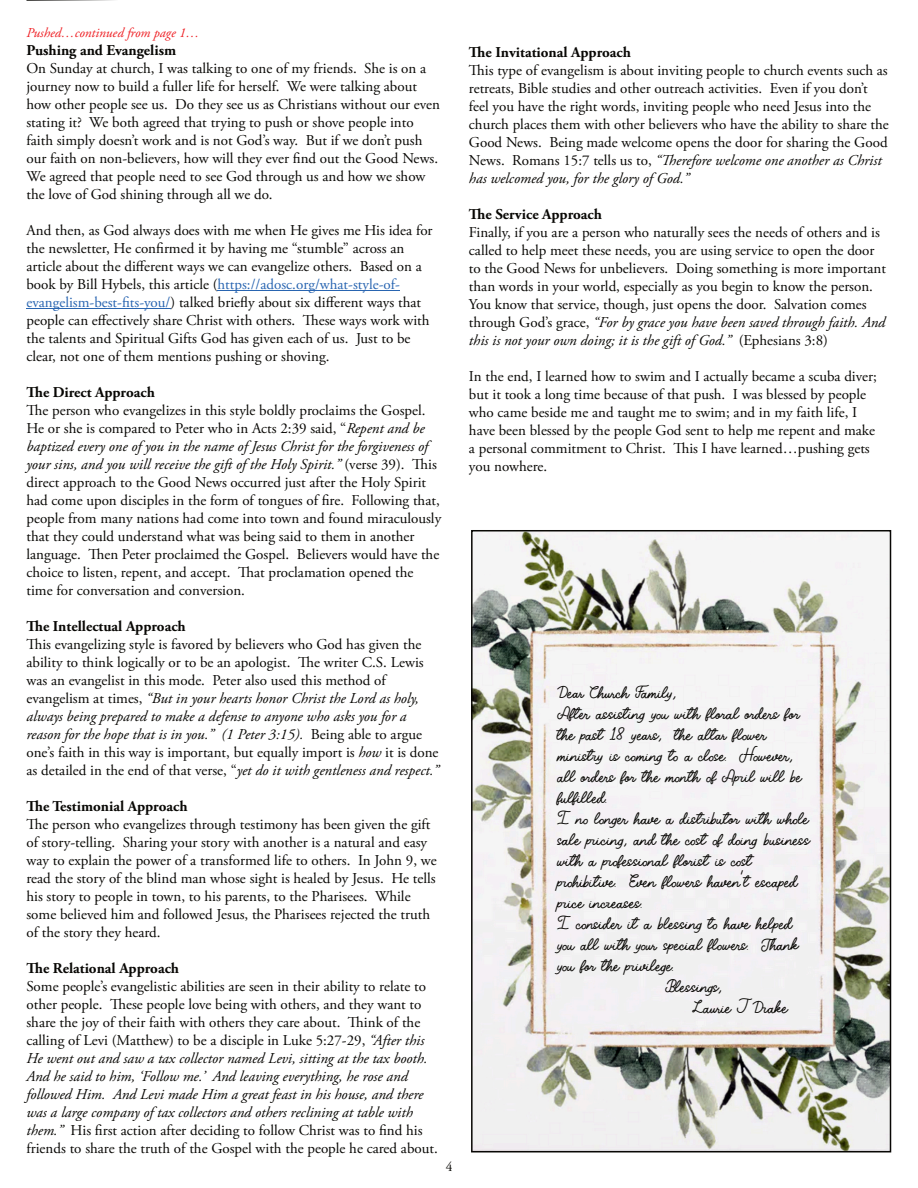
<style>
.page{position:relative;width:918px;height:1188px;background:#fff}
.page>*{position:absolute;margin:0;border:0;box-sizing:border-box;transform-origin:0 0}
.t1{font:21px "Friendsofthe Farmer Script Font";color:#080704}
.t2{font:15px/18px "Adobe Garamond Pro";color:#080704}
.t3{font:700 15px "Adobe Garamond Pro";color:#080704}
.t4{font:italic 13.5px "Adobe Garamond Pro";color:#ee1e23}
.t5{font:13.5px "Adobe Garamond Pro";color:#080704}
.s1{color:#2965b1}
.s2{font-style:italic}
</style>
<div class="page">
<img style="left:474px;top:533px;width:414px;height:616px">
<div style="left:471px;top:530px;width:420px;height:622px;border:2px solid #080704"></div>
<svg style="left:26px;top:0;width:88px;height:1px"></svg>
<hr style="left:218px;top:290px;width:182px;height:1px;background:#2965b1">
<hr style="left:26px;top:308px;width:144px;height:1px;background:#2965b1">
<p class="t4" style="left:26px;top:27px;width:174px">Pushed…continued from page 1…</p>
<p class="t3" style="left:26px;top:44px;width:151px">Pushing and Evangelism</p>
<p class="t2" style="left:26px;top:61px;width:415px">On Sunday at church, I was talking to one of my friends. She is on a journey now to build a fuller life for herself. We were talking about how other people see us. Do they see us as Christians without our even stating it? We both agreed that trying to push or shove people into faith simply doesn’t work and is not God’s way. But if we don’t push our faith on non-believers, how will they ever find out the Good News.<br>We agreed that people need to see God through us and how we show the love of God shining through all we do.</p>
<p class="t2" style="left:26px;top:223px;width:408px">And then, as God always does with me when He gives me His idea for the newsletter, He confirmed it by having me “stumble” across an article about the different ways we can evangelize others. Based on a book by Bill Hybels, this article (<span class="s1">https://adosc.org/what-style-of&shy;evangelism-best-fits-you/</span>) talked briefly about six different ways that people can effectively share Christ with others. These ways work with the talents and Spiritual Gifts God has given each of us. Just to be clear, not one of them mentions pushing or shoving.</p>
<p class="t3" style="left:26px;top:386px;width:130px">The Direct Approach</p>
<p class="t2" style="left:26px;top:403px;width:416px">The person who evangelizes in this style boldly proclaims the Gospel.<br>He or she is compared to Peter who in Acts 2:39 said, “<span class="s2">Repent and be baptized every one of you in the name of Jesus Christ for the forgiveness of your sins, and you will receive the gift of the Holy Spirit.”</span> (verse 39). This direct approach to the Good News occurred just after the Holy Spirit had come upon disciples in the form of tongues of fire. Following that, people from many nations had come into town and found miraculously that they could understand what was being said to them in another language. Then Peter proclaimed the Gospel. Believers would have the choice to listen, repent, and accept. That proclamation opened the time for conversation and conversion.</p>
<p class="t3" style="left:26px;top:620px;width:161px">The Intellectual Approach</p>
<p class="t2" style="left:26px;top:637px;width:414px">This evangelizing style is favored by believers who God has given the ability to think logically or to be an apologist. The writer C.S. Lewis was an evangelist in this mode. Peter also used this method of evangelism at times, <span class="s2">“But in your hearts honor Christ the Lord as holy, always being prepared to make a defense to anyone who asks you for a reason for the hope that is in you.” (1 Peter 3:15).</span> Being able to argue one’s faith in this way is important, but equally import is <span class="s2">how</span> it is done as detailed in the end of that verse, “<span class="s2">yet do it with gentleness and respect.”</span></p>
<p class="t3" style="left:26px;top:800px;width:163px">The Testimonial Approach</p>
<p class="t2" style="left:26px;top:817px;width:412px">The person who evangelizes through testimony has been given the gift of story-telling. Sharing your story with another is a natural and easy way to explain the power of a transformed life to others. In John 9, we read the story of the blind man whose sight is healed by Jesus. He tells his story to people in town, to his parents, to the Pharisees. While some believed him and followed Jesus, the Pharisees rejected the truth of the story they heard.</p>
<p class="t3" style="left:26px;top:962px;width:154px">The Relational Approach</p>
<p class="t2" style="left:26px;top:979px;width:413px">Some people’s evangelistic abilities are seen in their ability to relate to other people. These people love being with others, and they want to share the joy of their faith with others they care about. Think of the calling of Levi (Matthew) to be a disciple in Luke 5:27-29, <span class="s2">“After this He went out and saw a tax collector named Levi, sitting at the tax booth.<br>And he said to him, ‘Follow me.’ And leaving everything, he rose and followed Him. And Levi made Him a great feast in his house, and there was a large company of tax collectors and others reclining at table with them.”</span> His first action after deciding to follow Christ was to find his friends to share the truth of the Gospel with the people he cared about.</p>
<p class="t5" style="left:446px;top:1161px;width:8px">4</p>
<p class="t3" style="left:469px;top:46px;width:164px">The Invitational Approach</p>
<p class="t2" style="left:469px;top:63px;width:421px">This type of evangelism is about inviting people to church events such as retreats, Bible studies and other outreach activities. Even if you don’t feel you have the right words, inviting people who need Jesus into the church places them with other believers who have the ability to share the Good News. Being made welcome opens the door for sharing the Good News. Romans 15:7 tells us to, <span class="s2">“Therefore welcome one another as Christ has welcomed you, for the glory of God.”</span></p>
<p class="t3" style="left:469px;top:208px;width:135px">The Service Approach</p>
<p class="t2" style="left:469px;top:225px;width:419px">Finally, if you are a person who naturally sees the needs of others and is called to help meet these needs, you are using service to open the door to the Good News for unbelievers. Doing something is more important than words in your world, especially as you begin to know the person.<br>You know that service, though, just opens the door. Salvation comes through God’s grace, <span class="s2">“For by grace you have been saved through faith. And this is not your own doing; it is the gift of God.”</span> (Ephesians 3:8)</p>
<p class="t2" style="left:469px;top:369px;width:409px">In the end, I learned how to swim and I actually became a scuba diver; but it took a long time because of that push. I was blessed by people who came beside me and taught me to swim; and in my faith life, I have been blessed by the people God sent to help me repent and make a personal commitment to Christ. This I have learned…pushing gets you nowhere.</p>
<h1 class="t1" style="left:557px;top:681px;width:121px">Dear Church Family,</h1>
<h1 class="t1" style="left:557px;top:702px;width:245px">After assisting you with floral orders for</h1>
<h1 class="t1" style="left:557px;top:723px;width:212px">the past 18 years, the altar flower</h1>
<h1 class="t1" style="left:557px;top:744px;width:237px">ministry is coming to a close. However,</h1>
<h1 class="t1" style="left:557px;top:765px;width:246px">all orders for the month of April will be</h1>
<h1 class="t1" style="left:557px;top:786px;width:51px">fulfilled.</h1>
<h1 class="t1" style="left:557px;top:807px;width:253px">I no longer have a distributor with whole</h1>
<h1 class="t1" style="left:557px;top:828px;width:254px">sale pricing, and the cost of doing business</h1>
<h1 class="t1" style="left:557px;top:849px;width:196px">with a professional florist is cost</h1>
<h1 class="t1" style="left:557px;top:870px;width:242px">prohibitive. Even flowers haven’t escaped</h1>
<h1 class="t1" style="left:557px;top:891px;width:87px">price increases.</h1>
<h1 class="t1" style="left:557px;top:912px;width:236px">I consider it a blessing to have helped</h1>
<h1 class="t1" style="left:557px;top:933px;width:243px">you all with your special flowers. Thank</h1>
<h1 class="t1" style="left:557px;top:954px;width:118px">you for the privilege.</h1>
<h1 class="t1" style="left:665px;top:975px;width:58px">Blessings,</h1>
<h1 class="t1" style="left:692px;top:996px;width:97px">Laurie J Drake</h1>
</div>
